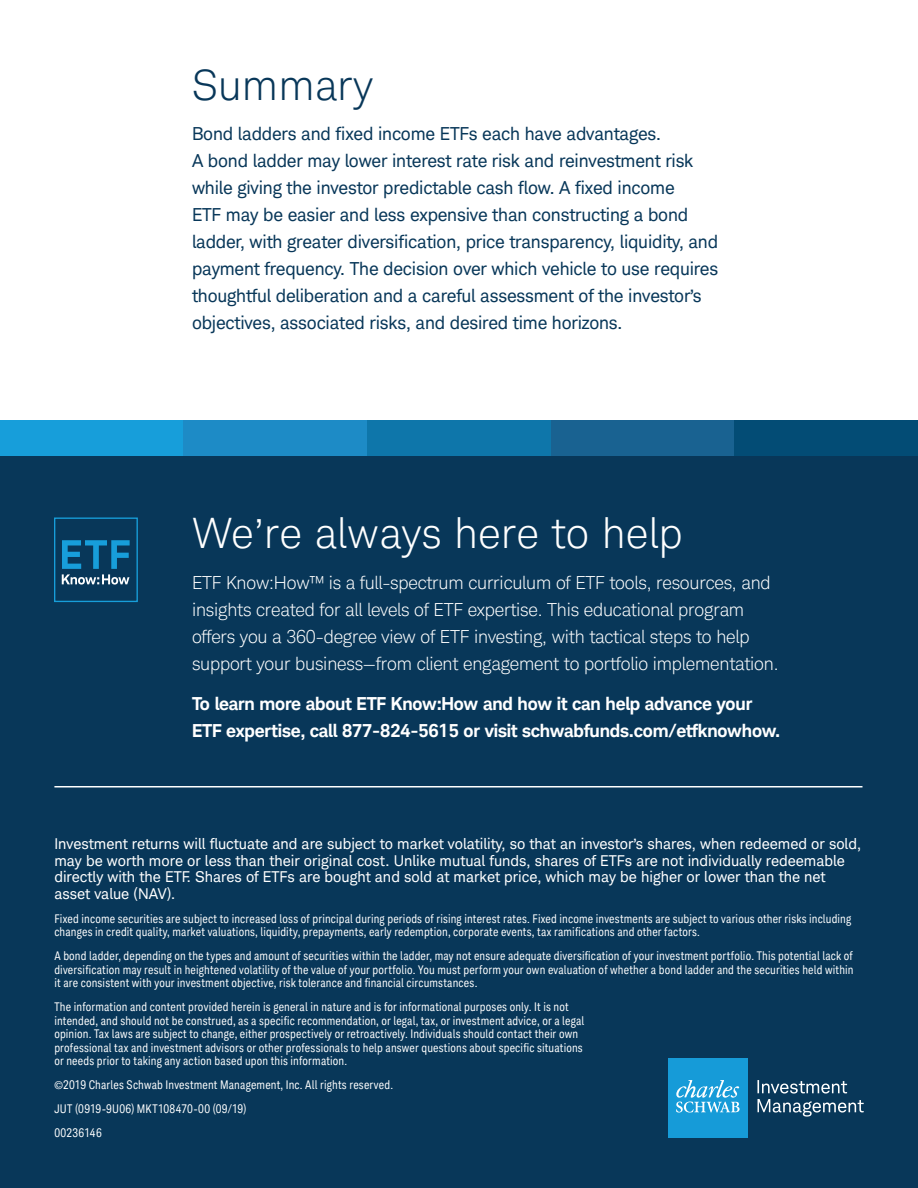
<style>
.page{position:relative;width:918px;height:1188px;background:#fff}
.page>*{position:absolute;margin:0;border:0;box-sizing:border-box;transform-origin:0 0}
.t1{font:300 42px "Charles Modern";letter-spacing:.015em;color:#fff}
.t2{font:300 42px "Charles Modern";letter-spacing:.015em;color:#083759}
.t3{font:18px/27px "Charles Modern";letter-spacing:-.01em;color:#083759}
.t4{font:300 18px/27px "Charles Modern";letter-spacing:-.01em;color:#fff}
.t5{font:700 18px/27px "Charles Modern";letter-spacing:-.01em;color:#fff}
.t6{font:15px/16.5px "Charles Modern";color:#fff}
.t7{font:condensed 12px/13.5px "Charles Modern";letter-spacing:.015em;color:#fff}
</style>
<div class="page">
<div style="left:0;top:420px;width:918px;height:768px;background:#083759"></div>
<div style="left:668px;top:1058px;width:80px;height:80px;background:#169bd8"></div>
<svg style="left:676px;top:1080px;width:64px;height:33px"></svg>
<svg style="left:757px;top:1080px;width:107px;height:37px"></svg>
<div style="left:54px;top:518px;width:84px;height:84px;border:1px solid #179eda"></div>
<svg style="left:62px;top:540px;width:68px;height:45px"></svg>
<hr style="left:54px;top:786px;width:808px;height:2px;background:#fff">
<div style="left:0;top:420px;width:184px;height:36px;background:#179eda"></div>
<div style="left:184px;top:420px;width:183px;height:36px;background:#1d8bc6"></div>
<div style="left:367px;top:420px;width:184px;height:36px;background:#0e76aa"></div>
<div style="left:551px;top:420px;width:184px;height:36px;background:#196291"></div>
<div style="left:735px;top:420px;width:183px;height:36px;background:#034c75"></div>
<h1 class="t2" style="left:192px;top:60px;width:182px">Summary</h1>
<p class="t3" style="left:192px;top:120px;width:528px">Bond ladders and fixed income ETFs each have advantages.<br>A bond ladder may lower interest rate risk and reinvestment risk while giving the investor predictable cash flow. A fixed income<br>ETF may be easier and less expensive than constructing a bond ladder, with greater diversification, price transparency, liquidity, and payment frequency. The decision over which vehicle to use requires thoughtful deliberation and a careful assessment of the investor’s objectives, associated risks, and desired time horizons.</p>
<h1 class="t1" style="left:192px;top:509px;width:492px">We’re always here to help</h1>
<p class="t4" style="left:192px;top:569px;width:588px">ETF Know:How™ is a full-spectrum curriculum of ETF tools, resources, and insights created for all levels of ETF expertise. This educational program offers you a 360-degree view of ETF investing, with tactical steps to help support your business—from client engagement to portfolio implementation.</p>
<h2 class="t5" style="left:192px;top:690px;width:590px">To learn more about ETF Know:How and how it can help advance your<br>ETF expertise, call 877-824-5615 or visit schwabfunds.com/etfknowhow.</h2>
<p class="t6" style="left:54px;top:835px;width:808px">Investment returns will fluctuate and are subject to market volatility, so that an investor’s shares, when redeemed or sold, may be worth more or less than their original cost. Unlike mutual funds, shares of ETFs are not individually redeemable directly with the ETF. Shares of ETFs are bought and sold at market price, which may be higher or lower than the net asset value (NAV).</p>
<p class="t7" style="left:54px;top:912px;width:798px">Fixed income securities are subject to increased loss of principal during periods of rising interest rates. Fixed income investments are subject to various other risks including changes in credit quality, market valuations, liquidity, prepayments, early redemption, corporate events, tax ramifications and other factors.</p>
<p class="t7" style="left:54px;top:949px;width:801px;text-align:justify">A bond ladder, depending on the types and amount of securities within the ladder, may not ensure adequate diversification of your investment portfolio. This potential lack of diversification may result in heightened volatility of the value of your portfolio. You must perform your own evaluation of whether a bond ladder and the securities held within it are consistent with your investment objective, risk tolerance and financial circumstances.</p>
<p class="t7" style="left:54px;top:1000px;width:531px">The information and content provided herein is general in nature and is for informational purposes only. It is not intended, and should not be construed, as a specific recommendation, or legal, tax, or investment advice, or a legal opinion. Tax laws are subject to change, either prospectively or retroactively. Individuals should contact their own professional tax and investment advisors or other professionals to help answer questions about specific situations or needs prior to taking any action based upon this information.</p>
<p class="t7" style="left:54px;top:1073px;width:340px;line-height:24px">©2019 Charles Schwab Investment Management, Inc. All rights reserved.<br>JUT (0919-9U06) MKT108470-00 (09/19)<br>00236146</p>
</div>
